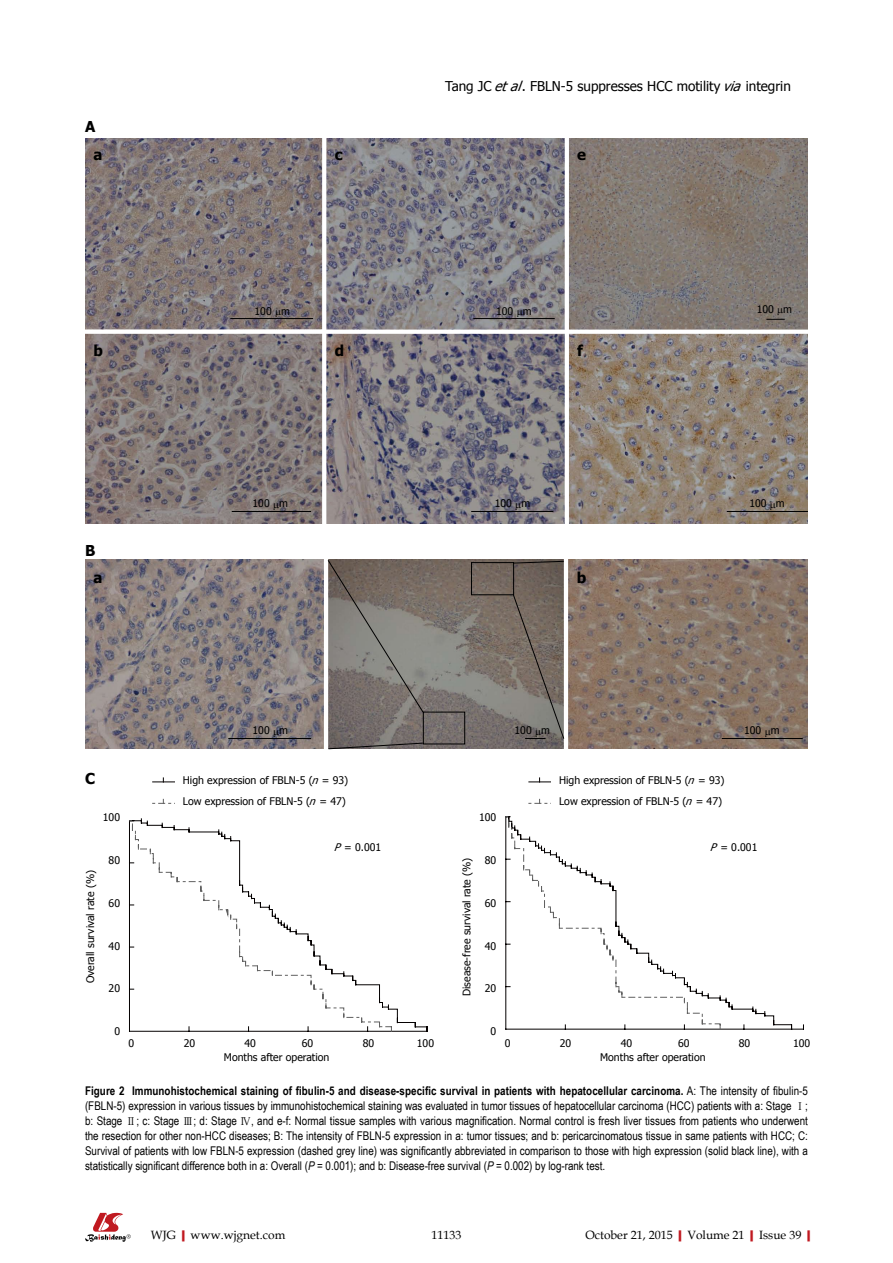
<style>
.page{position:relative;width:893px;height:1263px;background:#fff}
.page>*{position:absolute;margin:0;border:0;box-sizing:border-box;transform-origin:0 0}
.t1{font:700 15px "Tahoma";color:#000}
.t2{font:13.5px "Tahoma";color:#000}
.t3{font:12px/15px "Arial Narrow";color:#000;text-align:justify}
.t4{font:12px "Book Antiqua";color:#000}
.t5{font:10.5px/21px "Tahoma";color:#000}
.s1{font-style:italic}
.s2{font-weight:700}
.s3{font-family:"Koz Min Pro";font-size:10.5px}
.s4{font-weight:700;color:#c01920}
</style>
<div class="page">
<svg style="left:85px;top:1213px;width:46px;height:29px"></svg>
<img style="left:85px;top:138px;width:723px;height:385px">
<svg style="left:322px;top:138px;width:4px;height:386px"></svg>
<svg style="left:85px;top:330px;width:723px;height:4px"></svg>
<hr style="left:565px;top:137px;width:4px;height:393px;background:#fff">
<hr style="left:230px;top:318px;width:83px;height:1px;background:#000">
<hr style="left:473px;top:318px;width:82px;height:1px;background:#000">
<hr style="left:471px;top:511px;width:82px;height:1px;background:#000">
<hr style="left:232px;top:511px;width:79px;height:1px;background:#000">
<hr style="left:727px;top:511px;width:81px;height:1px;background:#000">
<img style="left:85px;top:560px;width:723px;height:189px">
<hr style="left:324px;top:556px;width:4px;height:198px;background:#fff">
<hr style="left:564px;top:556px;width:4px;height:198px;background:#fff">
<hr style="left:228px;top:738px;width:83px;height:1px;background:#000">
<hr style="left:722px;top:738px;width:81px;height:1px;background:#000">
<div style="left:423px;top:712px;width:42px;height:32px;border:1px solid #000"></div>
<div style="left:471px;top:562px;width:43px;height:33px;border:1px solid #000"></div>
<svg style="left:328px;top:560px;width:96px;height:153px;background:#7d7772"></svg>
<svg style="left:328px;top:743px;width:95px;height:6px"></svg>
<svg style="left:513px;top:561px;width:51px;height:2px"></svg>
<svg style="left:153px;top:778px;width:21px;height:5px"></svg>
<svg style="left:153px;top:799px;width:22px;height:5px"></svg>
<svg style="left:129px;top:820px;width:263px;height:212px"></svg>
<svg style="left:720px;top:995px;width:84px;height:35px"></svg>
<svg style="left:505px;top:816px;width:215px;height:214px"></svg>
<svg style="left:529px;top:778px;width:22px;height:5px"></svg>
<svg style="left:529px;top:799px;width:22px;height:5px"></svg>
<svg style="left:276px;top:310px;width:5px;height:7px"></svg>
<svg style="left:517px;top:310px;width:5px;height:7px"></svg>
<svg style="left:274px;top:503px;width:5px;height:7px"></svg>
<svg style="left:516px;top:503px;width:5px;height:7px"></svg>
<svg style="left:770px;top:503px;width:6px;height:7px"></svg>
<svg style="left:766px;top:308px;width:19px;height:12px"></svg>
<svg style="left:274px;top:730px;width:5px;height:7px"></svg>
<svg style="left:513px;top:594px;width:51px;height:145px;background:#776f67"></svg>
<svg style="left:765px;top:730px;width:5px;height:7px"></svg>
<p class="t1" style="left:85px;top:116px;width:12px">A</p>
<p class="t2" style="left:445px;top:77px;width:347px">Tang JC <span class="s1">etal</span>. FBLN-5 suppresses HCC motility <span class="s1">via</span> integrin</p>
<p class="t1" style="left:94px;top:144px;width:10px">a</p>
<p class="t1" style="left:335px;top:144px;width:9px">c</p>
<p class="t1" style="left:577px;top:144px;width:10px">e</p>
<p class="t5" style="left:255px;top:300px;width:37px">100 m</p>
<p class="t5" style="left:496px;top:300px;width:37px">100 m</p>
<p class="t1" style="left:94px;top:340px;width:11px">b</p>
<p class="t1" style="left:335px;top:340px;width:11px">d</p>
<p class="t1" style="left:577px;top:340px;width:7px">f</p>
<p class="t5" style="left:757px;top:298px;width:37px">100 m</p>
<p class="t1" style="left:85px;top:540px;width:12px">B</p>
<p class="t5" style="left:253px;top:493px;width:37px">100 m</p>
<p class="t5" style="left:495px;top:493px;width:37px">100 m</p>
<p class="t5" style="left:749px;top:493px;width:37px">100 m</p>
<p class="t1" style="left:94px;top:567px;width:10px">a</p>
<p class="t1" style="left:577px;top:567px;width:11px">b</p>
<p class="t5" style="left:253px;top:720px;width:37px">100 m</p>
<p class="t5" style="left:515px;top:720px;width:37px">100 m</p>
<p class="t5" style="left:744px;top:720px;width:37px">100 m</p>
<p class="t1" style="left:85px;top:768px;width:12px">C</p>
<p class="t5" style="left:103px;top:806px;width:19px">100</p>
<p class="t5" style="left:109px;top:849px;width:13px">80</p>
<p class="t5" style="left:109px;top:892px;width:13px">60</p>
<p class="t5" style="left:109px;top:935px;width:13px">40</p>
<p class="t5" style="left:109px;top:977px;width:13px">20</p>
<p class="t5" style="left:114px;top:1020px;width:7px">0</p>
<p class="t5" style="left:79px;top:983px;width:115px;rotate:-90deg">Overall survival rate (%)</p>
<p class="t5" style="left:183px;top:769px;width:167px">High expression of FBLN-5 (<span class="s1">n</span> = 93)<br>Low expression of FBLN-5 (<span class="s1">n</span> = 47)</p>
<p class="t5" style="left:334px;top:836px;width:49px"><span class="s1">P</span> = 0.001</p>
<p class="t5" style="left:129px;top:1032px;width:7px">0</p>
<p class="t5" style="left:184px;top:1032px;width:13px">20</p>
<p class="t5" style="left:244px;top:1032px;width:13px">40</p>
<p class="t5" style="left:302px;top:1032px;width:13px">60</p>
<p class="t5" style="left:363px;top:1032px;width:13px">80</p>
<p class="t5" style="left:417px;top:1032px;width:19px">100</p>
<p class="t5" style="left:224px;top:1046px;width:107px">Months after operation</p>
<p class="t5" style="left:479px;top:806px;width:19px">100</p>
<p class="t5" style="left:485px;top:849px;width:13px">80</p>
<p class="t5" style="left:485px;top:892px;width:13px">60</p>
<p class="t5" style="left:485px;top:935px;width:13px">40</p>
<p class="t5" style="left:485px;top:977px;width:13px">20</p>
<p class="t5" style="left:491px;top:1020px;width:7px">0</p>
<p class="t5" style="left:456px;top:996px;width:140px;rotate:-90deg">Disease-free survival rate (%)</p>
<p class="t5" style="left:559px;top:769px;width:167px">High expression of FBLN-5 (<span class="s1">n</span> = 93)<br>Low expression of FBLN-5 (<span class="s1">n</span> = 47)</p>
<p class="t5" style="left:710px;top:836px;width:49px"><span class="s1">P</span> = 0.001</p>
<p class="t5" style="left:505px;top:1032px;width:7px">0</p>
<p class="t5" style="left:560px;top:1032px;width:13px">20</p>
<p class="t5" style="left:621px;top:1032px;width:13px">40</p>
<p class="t5" style="left:678px;top:1032px;width:13px">60</p>
<p class="t5" style="left:739px;top:1032px;width:13px">80</p>
<p class="t5" style="left:793px;top:1032px;width:19px">100</p>
<p class="t5" style="left:600px;top:1046px;width:107px">Months after operation</p>
<p class="t3" style="left:85px;top:1083px;width:724px"><span class="s2">Figure 2 Immunohistochemical staining of fibulin-5 and disease-specific survival in patients with hepatocellular carcinoma.</span> A: The intensity of fibulin-5 (FBLN-5) expression in various tissues by immunohistochemical staining was evaluated in tumor tissues of hepatocellular carcinoma (HCC) patients with a: stage <span class="s3">Ⅰ</span>; b: stage <span class="s3">Ⅱ</span>; c: stage <span class="s3">Ⅲ</span>; d: stage <span class="s3">Ⅳ</span>, and e-f: normal tissue samples with various magnification. Normal control is fresh liver tissues from patients who underwent the resection for other non-HCC diseases; B: The intensity of FBLN-5 expression in a: tumor tissues; and b: pericarcinomatous tissue in same patients with HCC; C:<br>Survival of patients with low FBLN-5 expression (dashed grey line) was significantly abbreviated in comparison to those with high expression (solid black line), with a statistically significant difference both in a: overall (<span class="s1">p =</span> 0.001); and b: disease-free survival (<span class="s1">p =</span> 0.002) by log-rank test.</p>
<p class="t4" style="left:151px;top:1226px;width:136px">WJG<span class="s4">|</span>www.wjgnet.com</p>
<p class="t4" style="left:431px;top:1226px;width:31px">11133</p>
<p class="t4" style="left:585px;top:1226px;width:232px">October 21, 2015<span class="s4">|</span>Volume 21<span class="s4">|</span>Issue 39<span class="s4">|</span></p>
</div>
